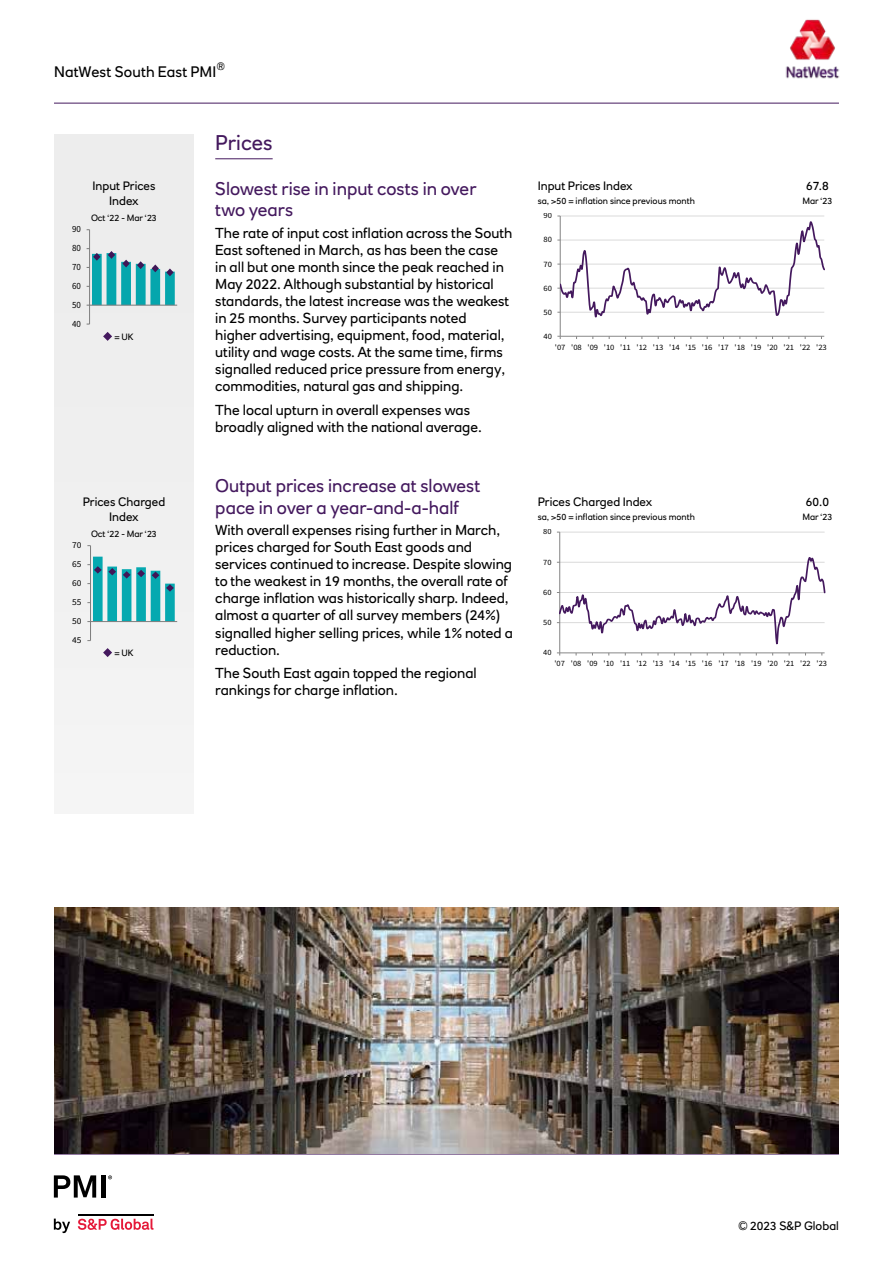
<style>
.page{position:relative;width:893px;height:1263px;background:#fff}
.page>*{position:absolute;margin:0;border:0;box-sizing:border-box;transform-origin:0 0}
.t1{font:21px "RN House Sans";color:#44195e}
.t2{font:18px/21.6px "RN House Sans";color:#44195e}
.t3{font:15px "RN House Sans";letter-spacing:.005em;color:#000}
.t4{font:14.25px/17.1px "RN House Sans";color:#000}
.t5{font:12px/14.4px "RN House Sans";color:#000;text-align:center}
.t6{font:10.5px "RN House Sans";color:#000}
.t7{font:9.45px "Source Sans Pro";letter-spacing:.005em;color:#000;scale:.95 1}
.t8{font:9px "RN House Sans";color:#000}
.t9{font:9px "Source Sans Pro";letter-spacing:.005em;color:#000;scale:1.05 1}
.t10{font:8.25px "Source Sans Pro";letter-spacing:-.005em;color:#000;scale:1.05 1}
.t11{font:8.1px "Source Sans Pro";letter-spacing:-.005em;color:#000;scale:1.04 1}
</style>
<div class="page">
<hr style="left:54px;top:103px;width:785px;height:1px;background:#44195e">
<hr style="left:54px;top:1154px;width:785px;height:1px;background:#44195e">
<img style="left:785px;top:19px;width:55px;height:60px">
<svg style="left:54px;top:1218px;width:16px;height:15px"></svg>
<svg style="left:78px;top:1218px;width:75px;height:12px"></svg>
<hr style="left:78px;top:1213px;width:75px;height:2px;background:#000">
<svg style="left:54px;top:1175px;width:42px;height:22px"></svg>
<div style="left:101px;top:1175px;width:5px;height:22px;background:#000"></div>
<svg style="left:108px;top:1175px;width:4px;height:4px"></svg>
<div style="left:54px;top:134px;width:140px;height:680px;background:#ededed"></div>
<hr style="left:215px;top:159px;width:58px;height:1px;background:#44195e">
<hr style="left:560px;top:216px;width:1px;height:120px;background:#868686">
<hr style="left:560px;top:336px;width:264px;height:1px;background:#868686">
<svg style="left:557px;top:216px;width:268px;height:104px"></svg>
<hr style="left:89px;top:230px;width:1px;height:94px;background:#868686">
<hr style="left:90px;top:305px;width:87px;height:1px;background:#868686">
<svg style="left:87px;top:248px;width:88px;height:58px"></svg>
<hr style="left:560px;top:532px;width:265px;height:1px;background:#d9d9d9">
<hr style="left:559px;top:532px;width:1px;height:121px;background:#868686">
<hr style="left:560px;top:652px;width:265px;height:1px;background:#868686">
<svg style="left:557px;top:556px;width:268px;height:90px"></svg>
<hr style="left:90px;top:546px;width:1px;height:95px;background:#868686">
<hr style="left:91px;top:621px;width:86px;height:1px;background:#868686">
<svg style="left:87px;top:557px;width:88px;height:65px"></svg>
<img style="left:54px;top:907px;width:785px;height:247px">
<svg style="left:103px;top:332px;width:9px;height:9px"></svg>
<svg style="left:103px;top:648px;width:9px;height:9px"></svg>
<p class="t6" style="left:217px;top:59px;width:10px">®</p>
<p class="t3" style="left:54px;top:63px;width:164px">NatWest South East PMI</p>
<p class="t5" style="left:93px;top:179px;width:64px">Input Prices<br>Index</p>
<p class="t7" style="left:72px;top:223px;width:11px">90</p>
<p class="t7" style="left:72px;top:242px;width:11px">80</p>
<p class="t7" style="left:72px;top:261px;width:11px">70</p>
<p class="t7" style="left:72px;top:280px;width:11px">60</p>
<p class="t7" style="left:72px;top:299px;width:11px">50</p>
<p class="t7" style="left:72px;top:318px;width:11px">40</p>
<p class="t8" style="left:91px;top:212px;width:67px">Oct ‘22 - Mar ‘23</p>
<p class="t8" style="left:114px;top:331px;width:21px">= UK</p>
<p class="t5" style="left:83px;top:495px;width:84px">Prices Charged<br>Index</p>
<p class="t9" style="left:72px;top:540px;width:10px">70</p>
<p class="t9" style="left:72px;top:559px;width:10px">65</p>
<p class="t9" style="left:72px;top:578px;width:10px">60</p>
<p class="t9" style="left:72px;top:597px;width:10px">55</p>
<p class="t9" style="left:72px;top:616px;width:10px">50</p>
<p class="t9" style="left:72px;top:635px;width:10px">45</p>
<p class="t8" style="left:91px;top:528px;width:67px">Oct ‘22 - Mar ‘23</p>
<p class="t8" style="left:114px;top:647px;width:21px">= UK</p>
<h1 class="t1" style="left:215px;top:130px;width:59px">Prices</h1>
<p class="t2" style="left:215px;top:177px;width:263px">Slowest rise in input costs in over two years</p>
<p class="t4" style="left:215px;top:224px;width:299px">The rate of input cost inflation across the South East softened in March, as has been the case in all but one month since the peak reached in May 2022. Although substantial by historical standards, the latest increase was the weakest in 25 months. Survey participants noted<br>higher advertising, equipment, food, material, utility and wage costs. At the same time, firms signalled reduced price pressure from energy, commodities, natural gas and shipping.</p>
<p class="t4" style="left:215px;top:401px;width:268px">The local upturn in overall expenses was broadly aligned with the national average.</p>
<p class="t2" style="left:215px;top:475px;width:267px">Output prices increase at slowest pace in over a year-and-a-half</p>
<p class="t4" style="left:215px;top:521px;width:299px">With overall expenses rising further in March, prices charged for South East goods and services continued to increase. Despite slowing to the weakest in 19 months, the overall rate of charge inflation was historically sharp. Indeed, almost a quarter of all survey members (24%) signalled higher selling prices, while 1% noted a reduction.</p>
<p class="t4" style="left:215px;top:664px;width:263px">The South East again topped the regional rankings for charge inflation.</p>
<p class="t5" style="left:538px;top:179px;width:97px">Input Prices Index</p>
<p class="t8" style="left:538px;top:195px;width:159px">sa, &gt;50 = inflation since previous month</p>
<p class="t10" style="left:543px;top:211px;width:10px">90</p>
<p class="t10" style="left:543px;top:235px;width:10px">80</p>
<p class="t10" style="left:543px;top:259px;width:10px">70</p>
<p class="t10" style="left:543px;top:283px;width:10px">60</p>
<p class="t10" style="left:543px;top:307px;width:10px">50</p>
<p class="t10" style="left:543px;top:331px;width:10px">40</p>
<p class="t5" style="left:806px;top:179px;width:24px">67.8</p>
<p class="t8" style="left:802px;top:195px;width:32px">Mar ‘23</p>
<p class="t10" style="left:555px;top:342px;width:260px">'07 '08 '09 '10 '11 '12 '13 '14 '15 '16 '17 '18 '19 '20 '21 '22 '23</p>
<p class="t5" style="left:538px;top:495px;width:116px">Prices Charged Index</p>
<p class="t8" style="left:538px;top:511px;width:159px">sa, &gt;50 = inflation since previous month</p>
<p class="t11" style="left:543px;top:527px;width:9px">80</p>
<p class="t11" style="left:543px;top:557px;width:9px">70</p>
<p class="t11" style="left:543px;top:587px;width:9px">60</p>
<p class="t11" style="left:543px;top:617px;width:9px">50</p>
<p class="t11" style="left:543px;top:647px;width:9px">40</p>
<p class="t5" style="left:806px;top:495px;width:25px">60.0</p>
<p class="t8" style="left:802px;top:511px;width:32px">Mar ‘23</p>
<p class="t11" style="left:554px;top:658px;width:264px">'07 '08 '09 '10 '11 '12 '13 '14 '15 '16 '17 '18 '19 '20 '21 '22 '23</p>
<p class="t5" style="left:739px;top:1218px;width:102px">© 2023 S&amp;P Global</p>
</div>
